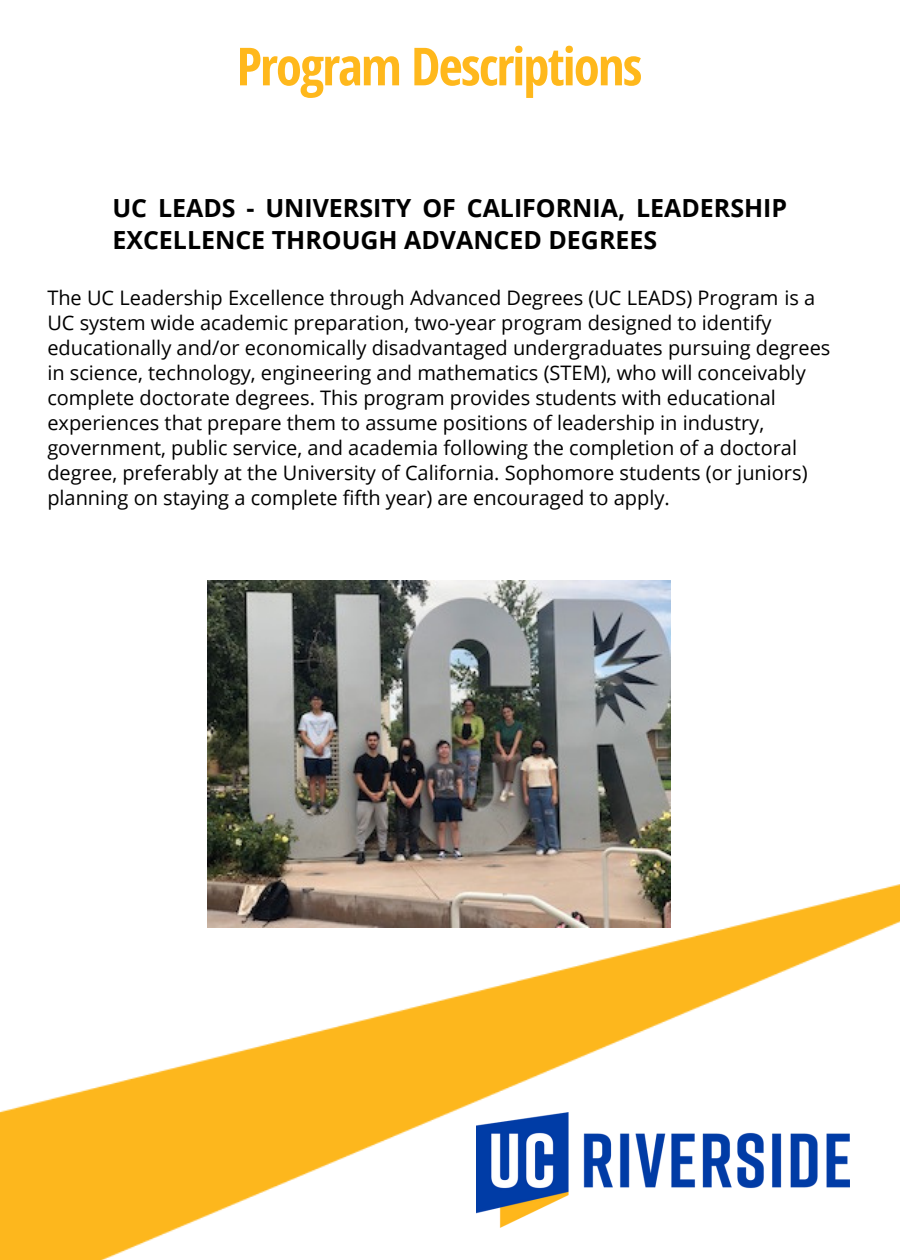
<style>
.page{position:relative;width:900px;height:1260px;background:#fff}
.page>*{position:absolute;margin:0;border:0;box-sizing:border-box;transform-origin:0 0}
.t1{font:700 52.5px "Open Sans Condensed";letter-spacing:-.035em;color:#ffb81c}
.t2{font:700 25px/32px "Open Sans";color:#000}
.t3{font:20px/25px "Open Sans";color:#000}
</style>
<div class="page">
<img style="left:0;top:860px;width:900px;height:399px">
<img style="left:477px;top:1113px;width:373px;height:114px">
<img style="left:207px;top:580px;width:463px;height:347px">
<h1 class="t1" style="left:237px;top:29px;width:407px">Program Descriptions</h1>
<p class="t2" style="left:112px;top:191px;width:676px">UC LEADS - UNIVERSITY OF CALIFORNIA, LEADERSHIP<br>EXCELLENCE THROUGH ADVANCED DEGREES</p>
<p class="t3" style="left:47px;top:284px;width:785px">The UC Leadership Excellence through Advanced Degrees (UC LEADS) Program is a UC system wide academic preparation, two-year program designed to identify educationally and/or economically disadvantaged undergraduates pursuing degrees in science, technology, engineering and mathematics (STEM), who will conceivably complete doctorate degrees. This program provides students with educational experiences that prepare them to assume positions of leadership in industry, government, public service, and academia following the completion of a doctoral degree, preferably at the University of California. Sophomore students (or juniors) planning on staying a complete fifth year) are encouraged to apply.</p>
</div>
